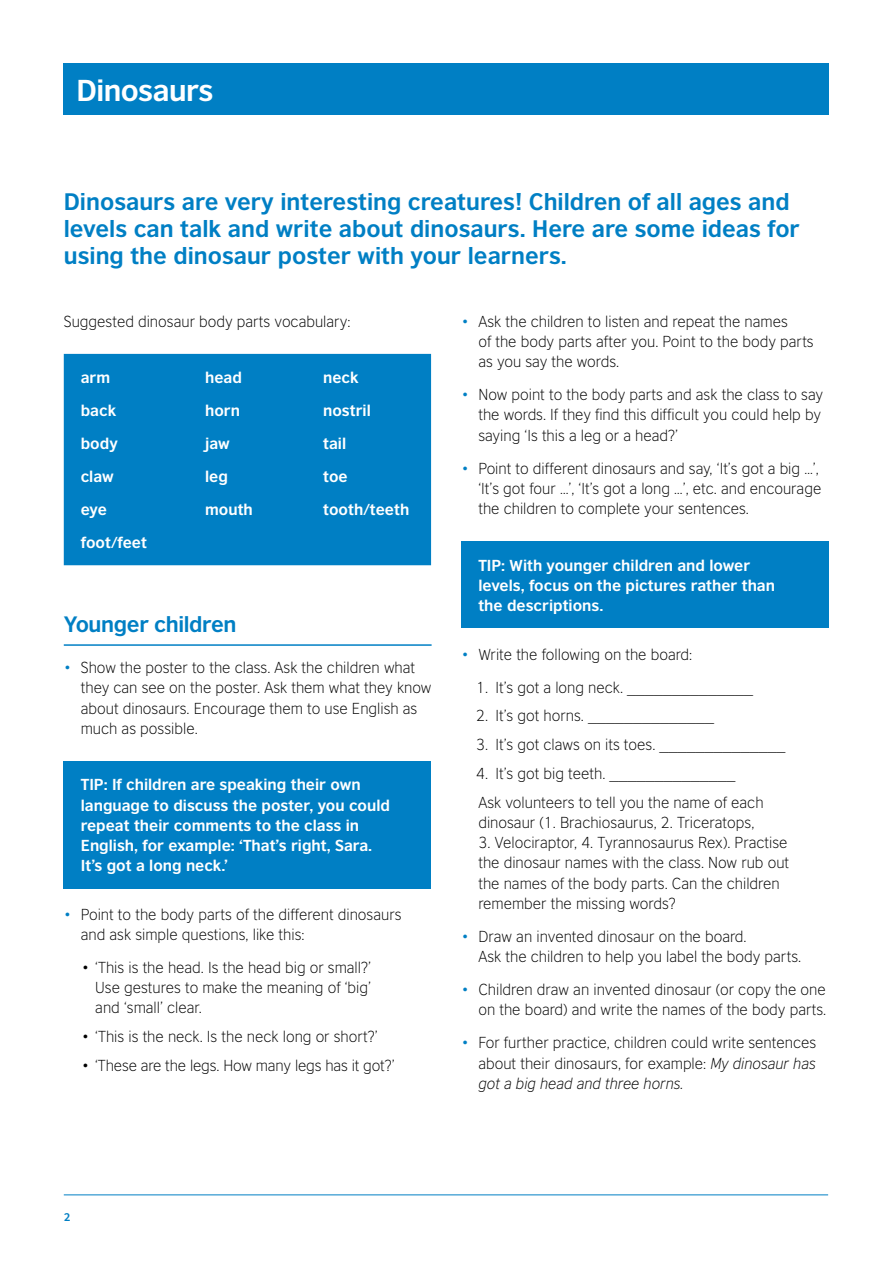
<style>
.page{position:relative;width:893px;height:1263px;background:#fff}
.page>*{position:absolute;margin:0;border:0;box-sizing:border-box;transform-origin:0 0}
.t1{font:700 28.5px "British Council Sans";letter-spacing:-.015em;color:#fff}
.t2{font:700 22.5px/27px "British Council Sans";color:#007fc4}
.t3{font:700 21px "British Council Sans";letter-spacing:-.015em;color:#007fc4}
.t4{font:300 15px/20.2px "British Council Sans";color:#000}
.t5{font:700 15px/20.2px "British Council Sans";color:#fff}
.t6{font:700 10.5px "British Council Sans";color:#007fc4}
.s1{color:#007fc4}
.s2{font-style:italic}
</style>
<div class="page">
<hr style="left:64px;top:1194px;width:764px;height:1px;background:#007fc4">
<hr style="left:64px;top:644px;width:368px;height:2px;background:#007fc4">
<div style="left:64px;top:354px;width:367px;height:211px;background:#007fc4"></div>
<div style="left:64px;top:761px;width:367px;height:127px;background:#007fc4"></div>
<div style="left:461px;top:541px;width:368px;height:87px;background:#007fc4"></div>
<div style="left:64px;top:64px;width:765px;height:51px;background:#007fc4"></div>
<h1 class="t1" style="left:77px;top:73px;width:138px">Dinosaurs</h1>
<h2 class="t2" style="left:64px;top:188px;width:738px">Dinosaurs are very interesting creatures! Children of all ages and levels can talk and write about dinosaurs. Here are some ideas for using the dinosaur poster with your learners.</h2>
<p class="t4" style="left:64px;top:311px;width:288px">Suggested dinosaur body parts vocabulary:</p>
<p class="t5" style="left:81px;top:367px;width:31px">arm</p>
<p class="t5" style="left:81px;top:400px;width:37px">back</p>
<p class="t5" style="left:81px;top:433px;width:38px">body</p>
<p class="t5" style="left:81px;top:466px;width:35px">claw</p>
<p class="t5" style="left:81px;top:499px;width:28px">eye</p>
<p class="t5" style="left:81px;top:532px;width:68px">foot/feet</p>
<p class="t5" style="left:205px;top:367px;width:38px">head</p>
<p class="t5" style="left:205px;top:400px;width:36px">horn</p>
<p class="t5" style="left:205px;top:433px;width:26px">jaw</p>
<p class="t5" style="left:205px;top:466px;width:24px">leg</p>
<p class="t5" style="left:205px;top:499px;width:49px">mouth</p>
<p class="t5" style="left:323px;top:367px;width:37px">neck</p>
<p class="t5" style="left:323px;top:400px;width:49px">nostril</p>
<p class="t5" style="left:323px;top:433px;width:24px">tail</p>
<p class="t5" style="left:323px;top:466px;width:26px">toe</p>
<p class="t5" style="left:323px;top:499px;width:88px">tooth/teeth</p>
<h3 class="t3" style="left:64px;top:611px;width:174px">Younger children</h3>
<p class="t4" style="left:81px;top:657px;width:352px;text-indent:-17px"><span class="s1">•</span> Show the poster to the class. Ask the children what they can see on the poster. Ask them what they know about dinosaurs. Encourage them to use English as much as possible.</p>
<p class="t5" style="left:81px;top:774px;width:311px">Tip: If children are speaking their own language to discuss the poster, you could repeat their comments to the class in English, for example: ‘That’s right, Sara.<br>It’s got a long neck.’</p>
<p class="t4" style="left:81px;top:904px;width:322px;text-indent:-17px"><span class="s1">•</span> Point to the body parts of the different dinosaurs and ask simple questions, like this:</p>
<p class="t4" style="left:95px;top:957px;width:277px;text-align:justify;text-indent:-14px">• ‘This is the head. Is the head big or small?’ Use gestures to make the meaning of ‘big’ and ‘small’ clear.</p>
<p class="t4" style="left:82px;top:1027px;width:298px">• ‘This is the neck. Is the neck long or short?’</p>
<p class="t4" style="left:82px;top:1055px;width:314px">• ‘These are the legs. How many legs has it got?’</p>
<p class="t4" style="left:478px;top:311px;width:337px;text-indent:-17px"><span class="s1">•</span> Ask the children to listen and repeat the names<br>of the body parts after you. Point to the body parts as you say the words.</p>
<p class="t4" style="left:478px;top:385px;width:346px;text-indent:-17px"><span class="s1">•</span> Now point to the body parts and ask the class to say the words. If they find this difficult you could help by saying ‘Is this a leg or a head?’</p>
<p class="t4" style="left:478px;top:458px;width:344px;text-indent:-17px"><span class="s1">•</span> Point to different dinosaurs and say, ‘It’s got a big …’, ‘It’s got four …’, ‘It’s got a long …’, etc. and encourage the children to complete your sentences.</p>
<p class="t5" style="left:478px;top:555px;width:298px">Tip: With younger children and lower levels, focus on the pictures rather than the descriptions.</p>
<p class="t4" style="left:461px;top:644px;width:232px"><span class="s1">•</span> Write the following on the board:</p>
<p class="t4" style="left:476px;top:677px;width:278px">1. It’s got a long neck. ______________</p>
<p class="t4" style="left:476px;top:706px;width:239px">2. It’s got horns. ______________</p>
<p class="t4" style="left:476px;top:734px;width:311px">3. It’s got claws on its toes. ______________</p>
<p class="t4" style="left:476px;top:759px;width:289px;line-height:28.8px">4. It’s got big teeth. ______________<br>Ask volunteers to tell you the name of each</p>
<p class="t4" style="left:478px;top:812px;width:278px">dinosaur (1. Brachiosaurus, 2. Triceratops,</p>
<p class="t4" style="left:478px;top:832px;width:312px">3. Velociraptor, 4. Tyrannosaurus Rex). Practise the dinosaur names with the class. Now rub out the names of the body parts. Can the children remember the missing words?</p>
<p class="t4" style="left:478px;top:926px;width:324px;text-indent:-17px"><span class="s1">•</span> Draw an invented dinosaur on the board.<br>Ask the children to help you label the body parts.</p>
<p class="t4" style="left:461px;top:979px;width:366px;text-align:right"><span class="s1">•</span> Children draw an invented dinosaur (or copy the one on the board) and write the names of the body parts.</p>
<p class="t4" style="left:478px;top:1033px;width:339px;text-align:justify;text-indent:-17px"><span class="s1">•</span> For further practice, children could write sentences about their dinosaurs, for example: <span class="s2">My dinosaur has got a big head and three horns.</span></p>
<p class="t6" style="left:64px;top:1210px;width:8px">2</p>
</div>
